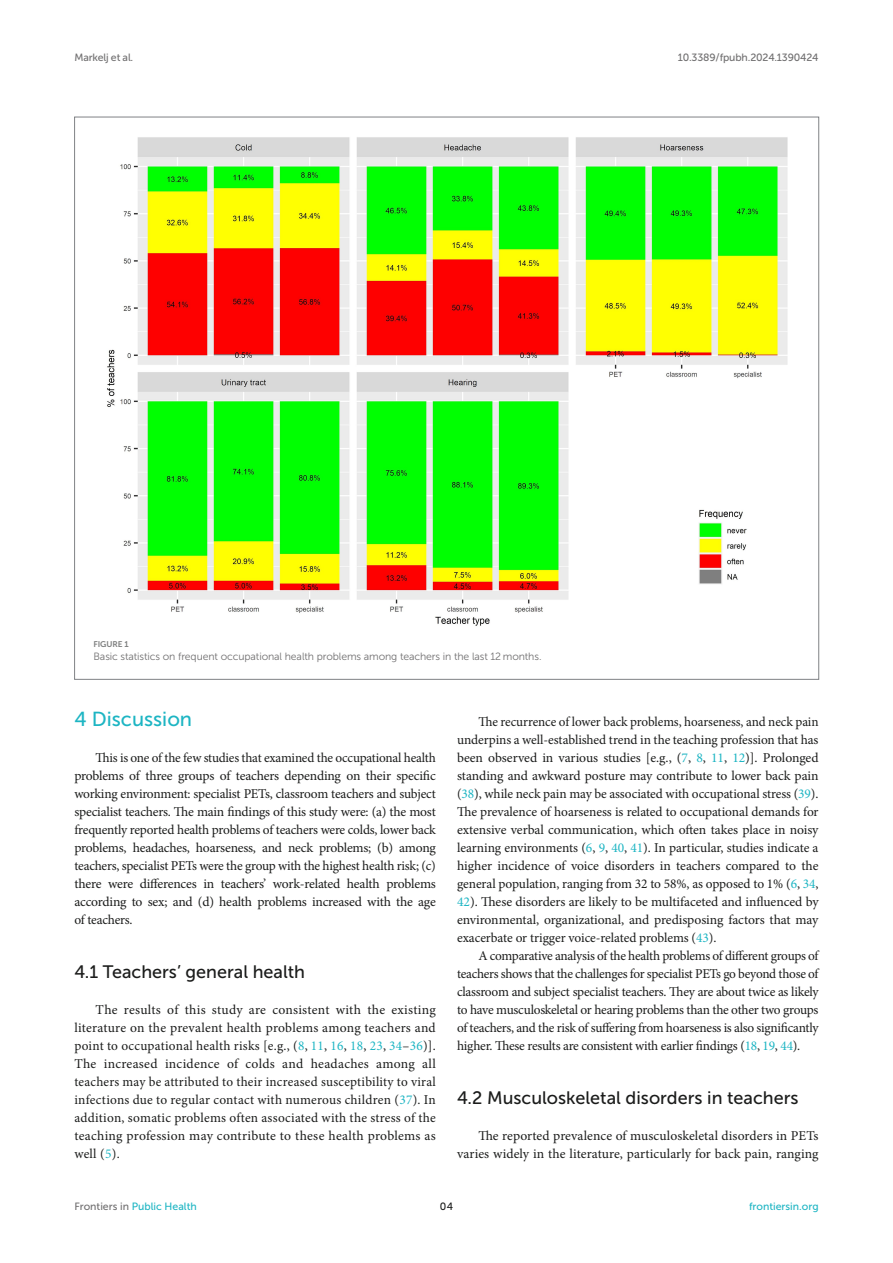
<style>
.page{position:relative;width:893px;height:1263px;background:#fff}
.page>*{position:absolute;margin:0;border:0;box-sizing:border-box;transform-origin:0 0}
.HEAD_1{font:20.25px "Museo Sans 500";color:#1db5c3}
.HEAD_2{font:18px "Museo Sans 500";color:#1b1c1b}
.TEXT{font:13.5px/18px "Minion Pro";letter-spacing:-.02em;color:#1b1c1b;text-align:justify}
.TEXT_FLUSH{font:13.5px/18px "Minion Pro";letter-spacing:.005em;color:#1b1c1b;text-align:justify}
.FIG_LEG{font:10.5px "Museo Sans 300";letter-spacing:-.01em;color:#706f70}
.t1{font:10.5px "Museo Sans 500";letter-spacing:-.015em;color:#706f70}
.t2{font:10.5px "Museo Sans 500";color:#1db5c3}
.t3{font:10.5px "Museo Sans 500";color:#1b1c1b}
.FIG_HD{font:8.25px "Museo Sans 700";letter-spacing:-.01em;color:#7e7f7f}
.s1{color:#1db5c3}
.s2{color:#706f70}
</style>
<div class="page">
<img style="left:107px;top:137px;width:681px;height:489px">
<p class="t1" style="left:74px;top:51px;width:60px">Markelj et al.</p>
<p class="t1" style="left:678px;top:51px;width:142px">10.3389/fpubh.2024.1390424</p>
<p class="FIG_HD" style="left:94px;top:639px;width:37px">FIGURE 1</p>
<p class="FIG_LEG" style="left:94px;top:651px;width:450px">Basic statistics on frequent occupational health problems among teachers in the last 12 months.</p>
<p class="HEAD_1" style="left:74px;top:708px;width:119px">4 Discussion</p>
<p class="TEXT_FLUSH" style="left:74px;top:749px;width:363px;text-indent:21px">This is one of the few studies that examined the occupational health problems of three groups of teachers depending on their specific working environment: specialist PETs, classroom teachers and subject specialist teachers. The main findings of this study were: (a) the most frequently reported health problems of teachers were colds, lower back problems, headaches, hoarseness, and neck problems; (b) among teachers, specialist PETs were the group with the highest health risk; (c) there were differences in teachers’ work-related health problems according to sex; and (d) health problems increased with the age of teachers.</p>
<p class="HEAD_2" style="left:74px;top:962px;width:232px">4.1 Teachers’ general health</p>
<p class="TEXT_FLUSH" style="left:74px;top:1001px;width:363px;text-indent:21px">The results of this study are consistent with the existing literature on the prevalent health problems among teachers and point to occupational health risks [e.g., (<span class="s1">8</span>, <span class="s1">11</span>, <span class="s1">16</span>, <span class="s1">18</span>, <span class="s1">23</span>, <span class="s1">34</span>–<span class="s1">36</span>)].<br>The increased incidence of colds and headaches among all teachers may be attributed to their increased susceptibility to viral infections due to regular contact with numerous children (<span class="s1">37</span>). In addition, somatic problems often associated with the stress of the teaching profession may contribute to these health problems as well (<span class="s1">5</span>).</p>
<p class="TEXT" style="left:457px;top:713px;width:363px;text-indent:21px">The recurrence of lower back problems, hoarseness, and neck pain underpins a well-established trend in the teaching profession that has been observed in various studies [e.g., (<span class="s1">7</span>, <span class="s1">8</span>, <span class="s1">11</span>, <span class="s1">12</span>)]. Prolonged standing and awkward posture may contribute to lower back pain (<span class="s1">38</span>), while neck pain may be associated with occupational stress (<span class="s1">39</span>).<br>The prevalence of hoarseness is related to occupational demands for extensive verbal communication, which often takes place in noisy learning environments (<span class="s1">6</span>, <span class="s1">9</span>, <span class="s1">40</span>, <span class="s1">41</span>). In particular, studies indicate a higher incidence of voice disorders in teachers compared to the general population, ranging from 32 to 58%, as opposed to 1% (<span class="s1">6</span>, <span class="s1">34</span>, <span class="s1">42</span>). These disorders are likely to be multifaceted and influenced by environmental, organizational, and predisposing factors that may exacerbate or trigger voice-related problems (<span class="s1">43</span>).</p>
<p class="TEXT" style="left:457px;top:947px;width:363px;text-indent:21px">A comparative analysis of the health problems of different groups of teachers shows that the challenges for specialist PETs go beyond those of classroom and subject specialist teachers. They are about twice as likely to have musculoskeletal or hearing problems than the other two groups of teachers, and the risk of suffering from hoarseness is also significantly higher. These results are consistent with earlier findings (<span class="s1">18</span>, <span class="s1">19</span>, <span class="s1">44</span>).</p>
<p class="HEAD_2" style="left:457px;top:1088px;width:343px">4.2 Musculoskeletal disorders in teachers</p>
<p class="TEXT_FLUSH" style="left:457px;top:1127px;width:363px;text-align:right">The reported prevalence of musculoskeletal disorders in PETs varies widely in the literature, particularly for back pain, ranging</p>
<p class="t2" style="left:74px;top:1200px;width:124px"><span class="s2">Frontiers in</span> Public Health</p>
<p class="t3" style="left:440px;top:1200px;width:15px">04</p>
<p class="t2" style="left:749px;top:1200px;width:71px">frontiersin.org</p>
</div>
